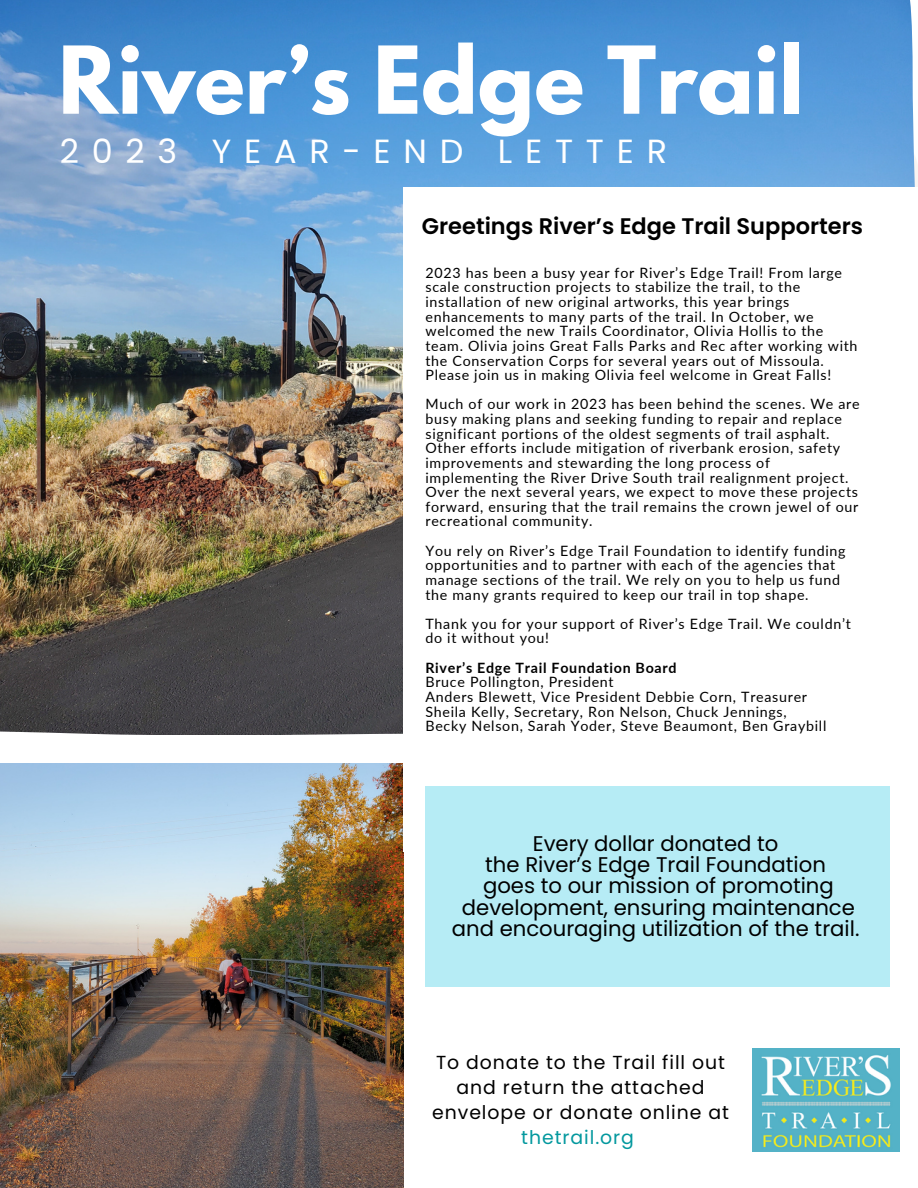
<style>
.page{position:relative;width:918px;height:1188px;background:#fff}
.page>*{position:absolute;margin:0;border:0;box-sizing:border-box;transform-origin:0 0}
.t1{font:700 82.8px "League Spartan";color:#fff}
.t2{font:33.45px "Poppins";letter-spacing:.38em;color:#fff}
.t3{font:600 22.5px "Poppins";color:#000}
.t4{font:21.15px/21.3px "Poppins";color:#000;text-align:center}
.t5{font:18.9px/24.8px "Poppins";letter-spacing:.05em;color:#000;text-align:center}
.t6{font:14.25px/14.7px "Lato";letter-spacing:.05em;color:#000}
.t7{font:700 14.25px "Lato";letter-spacing:.05em;color:#000}
.s1{color:#03989e}
</style>
<div class="page">
<img style="left:0;top:764px;width:403px;height:424px">
<img style="left:0;top:0;width:918px;height:735px">
<div style="left:403px;top:187px;width:515px;height:665px;background:#fff"></div>
<img style="left:752px;top:1048px;width:148px;height:104px">
<div style="left:425px;top:786px;width:465px;height:201px;background:#b6ecf5"></div>
<p class="t1" style="left:58px;top:39px;width:747px">River’s Edge Trail</p>
<p class="t2" style="left:60px;top:128px;width:609px">2023 YEAR-END LETTER</p>
<p class="t3" style="left:422px;top:211px;width:443px">Greetings River’s Edge Trail Supporters</p>
<p class="t6" style="left:425px;top:265px;width:434px">2023 has been a busy year for River’s Edge Trail! From large scale construction projects to stabilize the trail, to the installation of new original artworks, this year brings enhancements to many parts of the trail. In October, we welcomed the new Trails Coordinator, Olivia Hollis to the team. Olivia joins Great Falls Parks and Rec after working with the Conservation Corps for several years out of Missoula.<br>Please join us in making Olivia feel welcome in Great Falls!</p>
<p class="t6" style="left:425px;top:397px;width:436px">Much of our work in 2023 has been behind the scenes. We are busy making plans and seeking funding to repair and replace significant portions of the oldest segments of trail asphalt.<br>Other efforts include mitigation of riverbank erosion, safety improvements and stewarding the long process of implementing the River Drive South trail realignment project.<br>Over the next several years, we expect to move these projects forward, ensuring that the trail remains the crown jewel of our recreational community.</p>
<p class="t6" style="left:425px;top:543px;width:422px">You rely on River’s Edge Trail Foundation to identify funding opportunities and to partner with each of the agencies that manage sections of the trail. We rely on you to help us fund the many grants required to keep our trail in top shape.</p>
<p class="t6" style="left:425px;top:616px;width:427px">Thank you for your support of River’s Edge Trail. We couldn’t do it without you!</p>
<p class="t7" style="left:425px;top:659px;width:253px">River’s Edge Trail Foundation Board</p>
<p class="t6" style="left:425px;top:674px;width:190px">Bruce Pollington, President</p>
<p class="t6" style="left:425px;top:689px;width:383px">Anders Blewett, Vice President Debbie Corn, Treasurer</p>
<p class="t6" style="left:425px;top:704px;width:363px">Sheila Kelly, Secretary, Ron Nelson, Chuck Jennings,</p>
<p class="t6" style="left:425px;top:718px;width:402px">Becky Nelson, Sarah Yoder, Steve Beaumont, Ben Graybill</p>
<p class="t4" style="left:533px;top:833px;width:247px">Every dollar donated to</p>
<p class="t4" style="left:485px;top:854px;width:342px">the River’s Edge Trail Foundation</p>
<p class="t4" style="left:452px;top:875px;width:409px">goes to our mission of promoting development, ensuring maintenance and encouraging utilization of the trail.</p>
<p class="t5" style="left:432px;top:1051px;width:298px">To donate to the Trail fill out and return the attached envelope or donate online at <span class="s1">thetrail.org</span></p>
</div>
